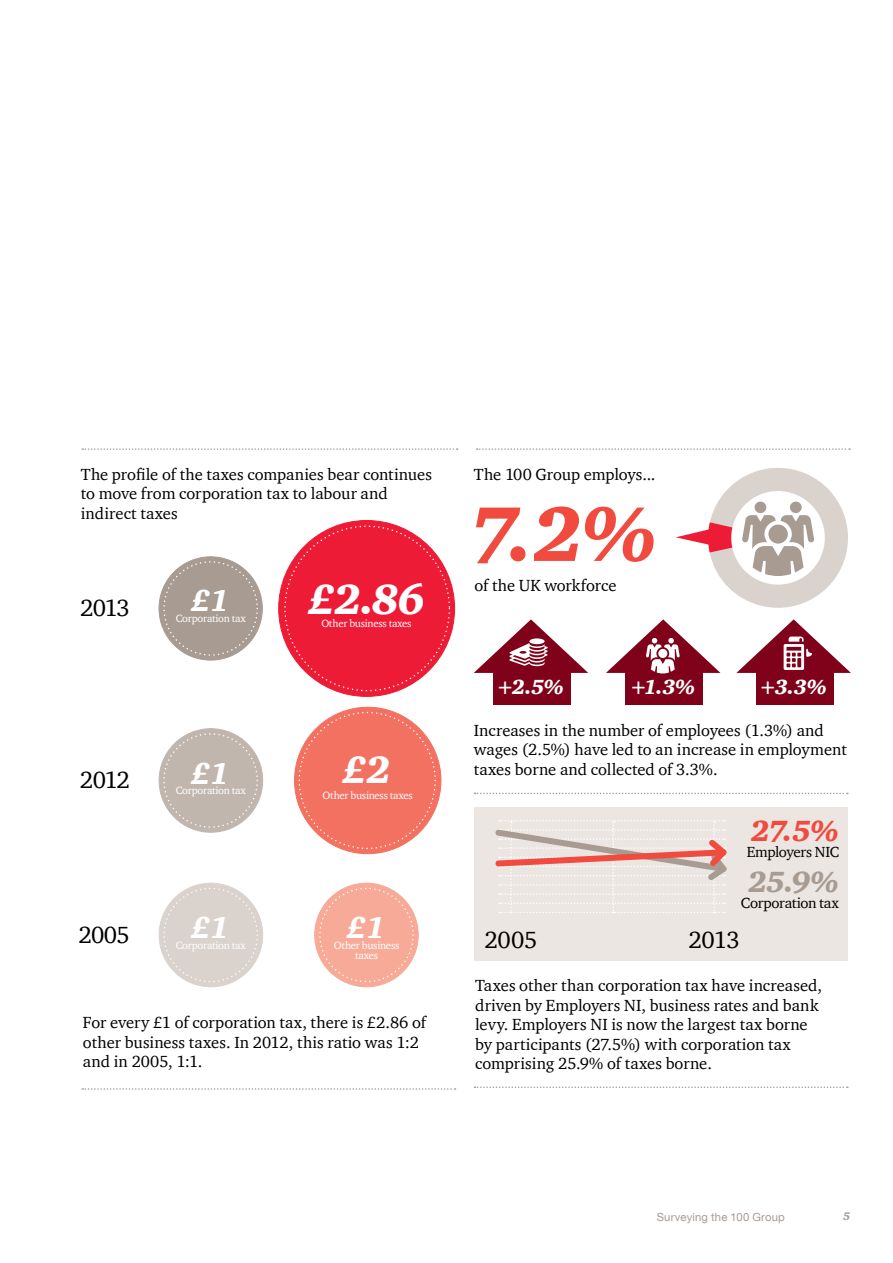
<style>
.page{position:relative;width:893px;height:1263px;background:#fff}
.page>*{position:absolute;margin:0;border:0;box-sizing:border-box;transform-origin:0 0}
.t1{font:italic 900 79.5px "ITC Charter Com";color:#f04b3e}
.t2{font:italic 900 43.2px "ITC Charter Com";color:#fff}
.t3{font:italic 900 39px "ITC Charter Com";color:#fff}
.t4{font:italic 900 31.2px "ITC Charter Com";color:#fff}
.t5{font:italic 900 30px "ITC Charter Com";color:#f04b3e}
.t6{font:italic 900 30px "ITC Charter Com";color:#a89b91}
.t7{font:24px "ITC Charter Com";letter-spacing:-.025em;color:#000}
.t8{font:italic 900 21px "ITC Charter Com";color:#fff}
.t9{font:16.5px/19.5px "ITC Charter Com";color:#000}
.t10{font:15px "ITC Charter Com";letter-spacing:-.025em;color:#000}
.t11{font:11.25px "Helvetica Neue LT Com";letter-spacing:.015em;color:#a89b91}
.t12{font:italic 900 11.25px "ITC Charter Com";color:#a89b91}
.t13{font:10.8px/10.5px "ITC Charter Com";letter-spacing:-.025em;color:#fff;text-align:center}
</style>
<div class="page">
<svg style="left:82px;top:1088px;width:374px;height:2px"></svg>
<svg style="left:82px;top:448px;width:376px;height:2px"></svg>
<svg style="left:475px;top:1086px;width:373px;height:2px"></svg>
<svg style="left:475px;top:793px;width:373px;height:1px"></svg>
<svg style="left:477px;top:448px;width:373px;height:2px"></svg>
<div style="left:315px;top:883px;width:103px;height:104px;background:#f8aa98;border-radius:52px"></div>
<div style="left:159px;top:557px;width:103px;height:103px;background:#a89b91;border-radius:52px"></div>
<div style="left:279px;top:520px;width:176px;height:176px;background:#ed1b35;border-radius:88px"></div>
<div style="left:163px;top:561px;width:95px;height:95px;border:2px dashed #fff;border-radius:50%"></div>
<div style="left:159px;top:729px;width:104px;height:103px;background:#c1b6ae;border-radius:52px"></div>
<div style="left:294px;top:707px;width:147px;height:147px;background:#f37161;border-radius:73px"></div>
<div style="left:163px;top:733px;width:95px;height:95px;border:2px dashed #fff;border-radius:50%"></div>
<div style="left:159px;top:883px;width:104px;height:104px;background:#dad2cc;border-radius:52px"></div>
<div style="left:163px;top:888px;width:95px;height:94px;border:2px dashed #fff;border-radius:50%"></div>
<div style="left:319px;top:888px;width:95px;height:94px;border:2px dashed #fff;border-radius:50%"></div>
<div style="left:493px;top:664px;width:78px;height:41px;background:#80021a"></div>
<div style="left:625px;top:664px;width:78px;height:41px;background:#80021a"></div>
<div style="left:756px;top:664px;width:78px;height:41px;background:#80021a"></div>
<svg style="left:474px;top:619px;width:114px;height:54px"></svg>
<svg style="left:606px;top:468px;width:245px;height:205px"></svg>
<div style="left:474px;top:808px;width:374px;height:153px;background:#ebe6e2"></div>
<svg style="left:495px;top:820px;width:232px;height:93px"></svg>
<p class="t9" style="left:81px;top:464px;width:353px">The profile of the taxes companies bear continues</p>
<p class="t9" style="left:474px;top:464px;width:183px">The 100 Group employs...</p>
<p class="t9" style="left:81px;top:484px;width:309px">to move from corporation tax to labour and indirect taxes</p>
<h1 class="t1" style="left:468px;top:485px;width:191px">7.2%</h1>
<p class="t9" style="left:474px;top:576px;width:144px">of the UK workforce</p>
<h3 class="t4" style="left:191px;top:582px;width:41px">£1</h3>
<h2 class="t2" style="left:308px;top:573px;width:119px">£2.86</h2>
<p class="t13" style="left:321px;top:618px;width:92px">Other business taxes</p>
<h3 class="t7" style="left:80px;top:593px;width:51px">2013</h3>
<p class="t13" style="left:176px;top:613px;width:72px">Corporation tax</p>
<h3 class="t7" style="left:80px;top:765px;width:51px">2012</h3>
<h3 class="t4" style="left:191px;top:754px;width:41px">£1</h3>
<h3 class="t3" style="left:342px;top:746px;width:50px">£2</h3>
<p class="t13" style="left:322px;top:790px;width:92px">Other business taxes</p>
<p class="t13" style="left:176px;top:785px;width:72px">Corporation tax</p>
<h3 class="t7" style="left:78px;top:920px;width:53px">2005</h3>
<h3 class="t4" style="left:191px;top:908px;width:41px">£1</h3>
<p class="t13" style="left:176px;top:939px;width:72px">Corporation tax</p>
<h3 class="t4" style="left:347px;top:908px;width:41px">£1</h3>
<p class="t13" style="left:334px;top:939px;width:67px">Other business taxes</p>
<p class="t9" style="left:83px;top:1012px;width:345px">For every £1 of corporation tax, there is £2.86 of other business taxes. In 2012, this ratio was 1:2 and in 2005, 1:1.</p>
<p class="t8" style="left:496px;top:674px;width:69px">+2.5%</p>
<p class="t8" style="left:630px;top:674px;width:67px">+1.3%</p>
<p class="t8" style="left:759px;top:674px;width:69px">+3.3%</p>
<p class="t9" style="left:474px;top:720px;width:375px">Increases in the number of employees (1.3%) and wages (2.5%) have led to an increase in employment taxes borne and collected of 3.3%.</p>
<h3 class="t5" style="left:751px;top:812px;width:90px">27.5%</h3>
<p class="t10" style="left:747px;top:843px;width:94px">Employers NIC</p>
<h3 class="t6" style="left:748px;top:863px;width:92px">25.9%</h3>
<p class="t10" style="left:741px;top:894px;width:100px">Corporation tax</p>
<h3 class="t7" style="left:484px;top:925px;width:55px">2005</h3>
<h3 class="t7" style="left:688px;top:925px;width:53px">2013</h3>
<p class="t9" style="left:475px;top:975px;width:348px">Taxes other than corporation tax have increased, driven by Employers NI, business rates and bank levy. Employers NI is now the largest tax borne by participants (27.5%) with corporation tax comprising 25.9% of taxes borne.</p>
<p class="t11" style="left:657px;top:1209px;width:130px">Surveying the 100 Group</p>
<p class="t12" style="left:843px;top:1210px;width:9px">5</p>
</div>
